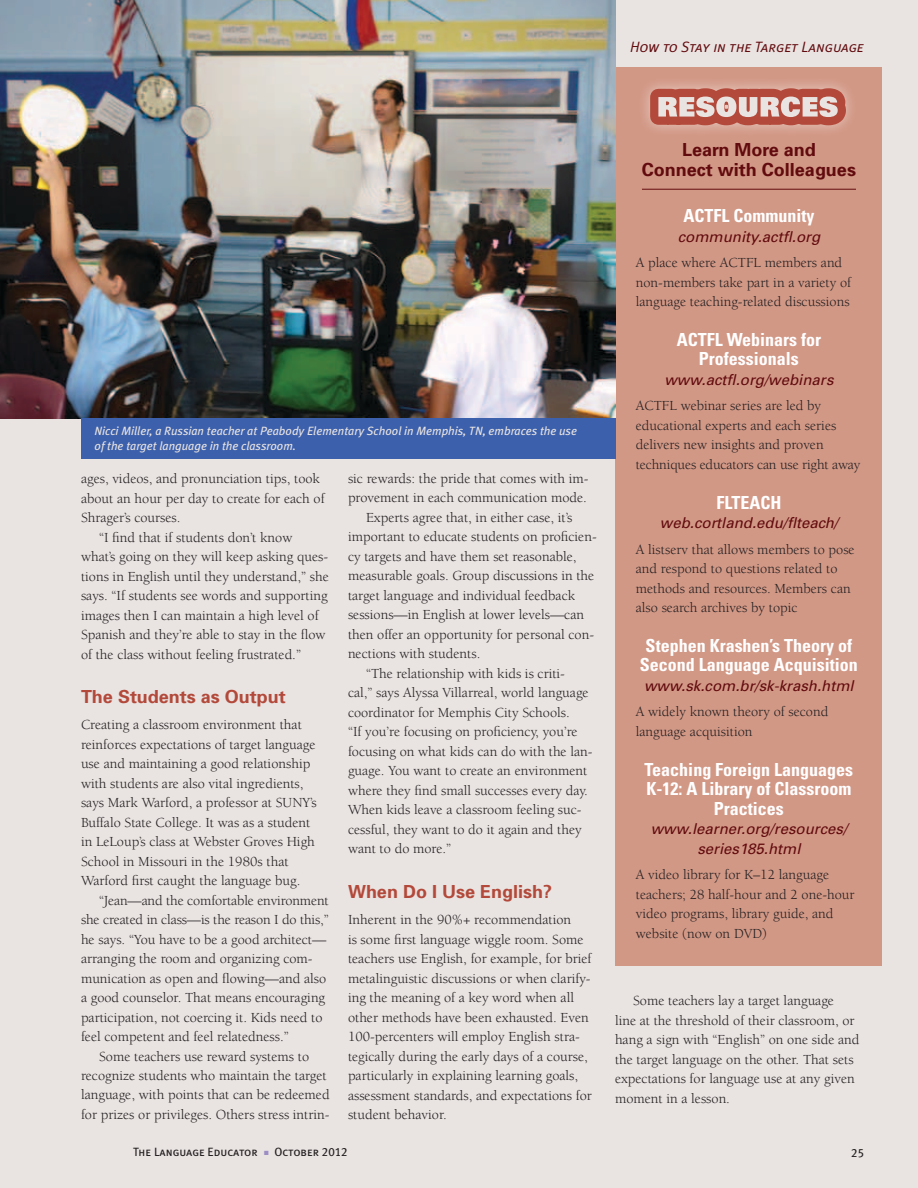
<style>
.page{position:relative;width:918px;height:1188px;background:#e9e4e2}
.page>*{position:absolute;margin:0;border:0;box-sizing:border-box;transform-origin:0 0}
.t1{font:700 condensed 18px/19.5px "Univers";color:#fff;text-align:center}
.t2{font:700 18px "Univers";color:#b3493a}
.t3{font:700 18px/19.5px "Univers";color:#620b0e;text-align:center}
.t4{font:italic 15px/19.5px "Univers";color:#620b0e;text-align:center}
.t5{font:italic 15px "Meta Plus Normal Caps";color:#620b0e}
.t6{font:14.25px/19.5px "Berkeley";color:#231f20}
.t7{font:italic 12px/15px "Meta Plus";color:#e9e4e2}
.t8{font:12px "Meta Plus Book Caps";color:#231f20}
.s1{color:#9c8ec4}
</style>
<div class="page">
<div style="left:616px;top:68px;width:266px;height:898px;background:#d29886"></div>
<hr style="left:642px;top:189px;width:214px;height:1px;background:#620b0e">
<img style="left:0;top:0;width:616px;height:418px">
<svg style="left:645px;top:83px;width:205px;height:47px"></svg>
<div style="left:81px;top:418px;width:535px;height:41px;background:#3c60ac"></div>
<p class="t5" style="left:630px;top:39px;width:235px">How to Stay in the Target Language</p>
<p class="t7" style="left:94px;top:423px;width:484px">Nicci Miller, a Russian teacher at Peabody Elementary School in Memphis, TN, embraces the use of the target language in the classroom.</p>
<p class="t6" style="left:81px;top:469px;width:241px">ages, videos, and pronunciation tips, took</p>
<p class="t6" style="left:81px;top:489px;width:245px">about an hour per day to create for each of</p>
<p class="t6" style="left:81px;top:508px;width:101px">Shrager’s courses.</p>
<p class="t6" style="left:99px;top:528px;width:195px">“I find that if students don’t know</p>
<p class="t6" style="left:81px;top:547px;width:249px">what’s going on they will keep asking ques-</p>
<p class="t6" style="left:81px;top:567px;width:249px">tions in English until they understand,” she</p>
<p class="t6" style="left:81px;top:586px;width:248px">says. “If students see words and supporting</p>
<p class="t6" style="left:81px;top:606px;width:239px">images then I can maintain a high level of</p>
<p class="t6" style="left:81px;top:625px;width:246px">Spanish and they’re able to stay in the flow</p>
<p class="t6" style="left:81px;top:645px;width:222px">of the class without feeling frustrated.”</p>
<p class="t2" style="left:81px;top:686px;width:206px">The Students as Output</p>
<p class="t6" style="left:81px;top:715px;width:237px">Creating a classroom environment that reinforces expectations of target language use and maintaining a good relationship with students are also vital ingredients, says Mark Warford, a professor at SUNY’s Buffalo State College. It was as a student in LeLoup’s class at Webster Groves High School in Missouri in the 1980s that Warford first caught the language bug.</p>
<p class="t6" style="left:81px;top:891px;width:249px;text-indent:18px">“Jean—and the comfortable environment she created in class—is the reason I do this,” he says. “You have to be a good architect— arranging the room and organizing com&shy;munication as open and flowing—and also a good counselor. That means encouraging participation, not coercing it. Kids need to feel competent and feel relatedness.”</p>
<p class="t6" style="left:81px;top:1047px;width:250px;text-align:center">Some teachers use reward systems to recognize students who maintain the target language, with points that can be redeemed for prizes or privileges. Others stress intrin-</p>
<p class="t6" style="left:348px;top:469px;width:242px">sic rewards: the pride that comes with im-</p>
<p class="t6" style="left:348px;top:489px;width:241px">provement in each communication mode.</p>
<p class="t6" style="left:366px;top:508px;width:208px">Experts agree that, in either case, it’s</p>
<p class="t6" style="left:348px;top:528px;width:250px">important to educate students on proficien-</p>
<p class="t6" style="left:348px;top:547px;width:230px">cy targets and have them set reasonable,</p>
<p class="t6" style="left:348px;top:567px;width:248px">measurable goals. Group discussions in the</p>
<p class="t6" style="left:348px;top:586px;width:229px">target language and individual feedback</p>
<p class="t6" style="left:348px;top:606px;width:238px">sessions—in English at lower levels—can</p>
<p class="t6" style="left:348px;top:625px;width:248px">then offer an opportunity for personal con-</p>
<p class="t6" style="left:348px;top:645px;width:134px">nections with students.</p>
<p class="t6" style="left:366px;top:664px;width:201px">“The relationship with kids is criti-</p>
<p class="t6" style="left:348px;top:683px;width:242px">cal,” says Alyssa Villarreal, world language</p>
<p class="t6" style="left:348px;top:703px;width:223px">coordinator for Memphis City Schools.</p>
<p class="t6" style="left:348px;top:722px;width:231px">“If you’re focusing on proficiency, you’re</p>
<p class="t6" style="left:348px;top:742px;width:246px">focusing on what kids can do with the lan-</p>
<p class="t6" style="left:348px;top:761px;width:241px">guage. You want to create an environment</p>
<p class="t6" style="left:348px;top:781px;width:241px">where they find small successes every day.</p>
<p class="t6" style="left:348px;top:800px;width:235px">When kids leave a classroom feeling suc-</p>
<p class="t6" style="left:348px;top:820px;width:235px">cessful, they want to do it again and they</p>
<p class="t6" style="left:348px;top:839px;width:105px">want to do more.”</p>
<p class="t2" style="left:348px;top:881px;width:206px">When Do I Use English?</p>
<p class="t6" style="left:348px;top:910px;width:246px">Inherent in the 90%+ recommendation<br>is some first language wiggle room. Some teachers use English, for example, for brief metalinguistic discussions or when clarify&shy;ing the meaning of a key word when all other methods have been exhausted. Even 100-percenters will employ English stra&shy;tegically during the early days of a course, particularly in explaining learning goals, assessment standards, and expectations for student behavior.</p>
<p class="t3" style="left:642px;top:140px;width:216px">Learn More and<br>Connect with Colleagues</p>
<p class="t1" style="left:683px;top:206px;width:132px">ACTFL Community</p>
<p class="t4" style="left:678px;top:227px;width:144px">community.actfl.org</p>
<p class="t6" style="left:636px;top:253px;width:217px">A place where ACTFL members and non-members take part in a variety of language teaching-related discussions</p>
<p class="t1" style="left:677px;top:330px;width:146px">ACTFL Webinars for<br>Professionals</p>
<p class="t4" style="left:664px;top:370px;width:171px">www.actfl.org/webinars</p>
<p class="t6" style="left:636px;top:396px;width:226px">ACTFL webinar series are led by educational experts and each series delivers new insights and proven techniques educators can use right away</p>
<p class="t1" style="left:717px;top:492px;width:66px">FLTEACH</p>
<p class="t4" style="left:660px;top:513px;width:180px">web.cortland.edu/flteach/</p>
<p class="t6" style="left:636px;top:540px;width:220px">A listserv that allows members to pose and respond to questions related to methods and resources. Members can also search archives by topic</p>
<p class="t1" style="left:640px;top:636px;width:219px">Stephen Krashen’s Theory of<br>Second Language Acquisition</p>
<p class="t4" style="left:644px;top:676px;width:211px">www.sk.com.br/sk-krash.html</p>
<p class="t6" style="left:636px;top:702px;width:194px">A widely known theory of second language acquisition</p>
<p class="t1" style="left:645px;top:759px;width:210px">Teaching Foreign Languages<br>K-12: A Library of Classroom<br>Practices</p>
<p class="t4" style="left:651px;top:819px;width:198px">www.learner.org/resources/ series185.html</p>
<p class="t6" style="left:636px;top:865px;width:220px">A video library for K–12 language teachers; 28 half-hour and 2 one-hour video programs, library guide, and website (now on DVD)</p>
<p class="t6" style="left:615px;top:991px;width:246px;text-indent:18px">Some teachers lay a target language<br>line at the threshold of their classroom, or hang a sign with “English” on one side and the target language on the other. That sets expectations for language use at any given moment in a lesson.</p>
<p class="t8" style="left:133px;top:1145px;width:216px">The Language Educator <span class="s1">■</span> October 2012</p>
<p class="t8" style="left:851px;top:1146px;width:14px">25</p>
</div>
